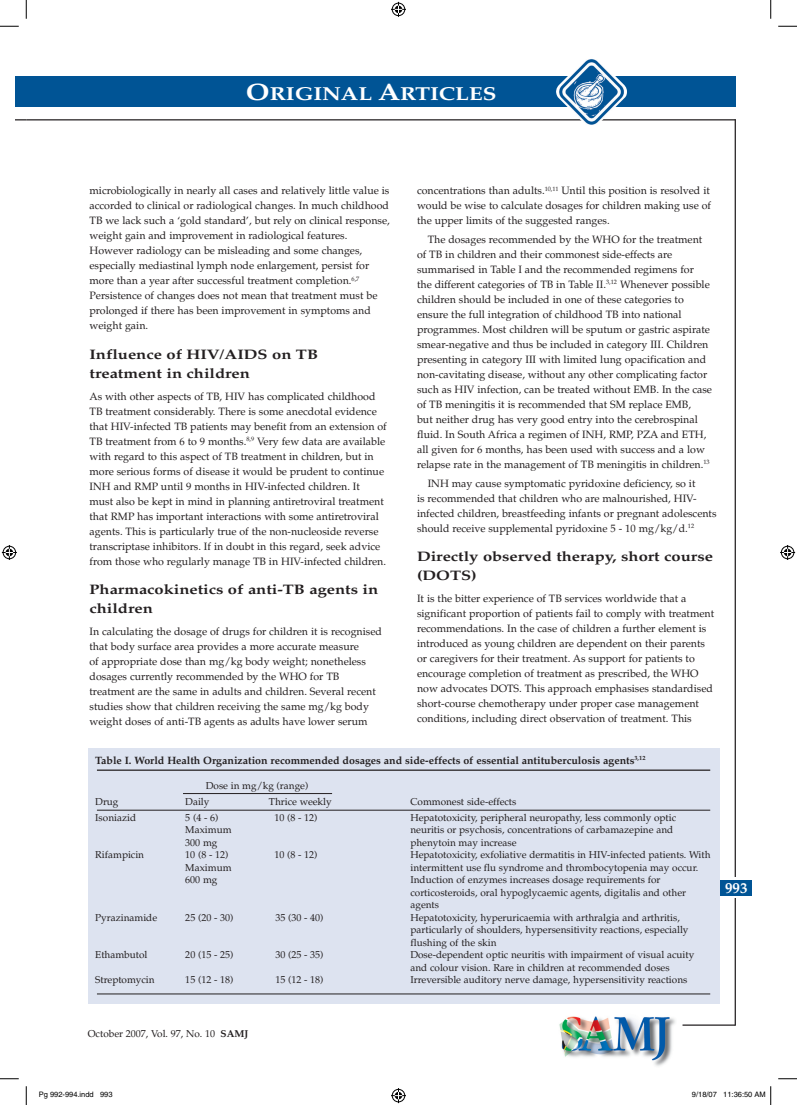
<style>
.page{position:relative;width:797px;height:1105px;background:#fff}
.page>*{position:absolute;margin:0;border:0;box-sizing:border-box;transform-origin:0 0}
.t1{font:700 18.75px "Palatino";color:#fff;scale:1.2 1}
.t2{font:700 15px "Palatino";color:#fff}
.t3{font:700 13.75px/18.8px "Palatino";color:#231f20;scale:1.2 1}
.t4{font:10.62px/15px "Palatino";color:#231f20}
.t5{font:700 10.62px "Palatino";color:#231f20}
.t6{font:10px/12.5px "Palatino";color:#231f20}
.t7{font:7.5px "Helvetica";color:#000}
.s1{font-size:23.75px}
.s2{font-weight:700}
</style>
<div class="page">
<div style="left:16px;top:77px;width:10px;height:30px;background:#005495"></div>
<hr style="left:734px;top:119px;width:2px;height:906px;background:#231f20">
<div style="left:723px;top:877px;width:23px;height:21px;background:#fff"></div>
<hr style="left:682px;top:1024px;width:53px;height:2px;background:#231f20">
<div style="left:26px;top:77px;width:709px;height:30px;background:#005495"></div>
<hr style="left:26px;top:119px;width:709px;height:1px;background:#231f20">
<img style="left:555px;top:59px;width:72px;height:66px">
<div style="left:719px;top:880px;width:32px;height:16px;background:#005495"></div>
<div style="left:88px;top:748px;width:631px;height:255px;background:#dde3f0"></div>
<hr style="left:97px;top:769px;width:613px;height:2px;background:#231f20">
<hr style="left:183px;top:793px;width:149px;height:1px;background:#231f20">
<hr style="left:97px;top:810px;width:613px;height:1px;background:#231f20">
<hr style="left:97px;top:994px;width:613px;height:1px;background:#231f20">
<img style="left:559px;top:1016px;width:117px;height:50px">
<svg style="left:0;top:25px;width:19px;height:2px"></svg>
<svg style="left:778px;top:25px;width:19px;height:2px"></svg>
<svg style="left:0;top:1078px;width:19px;height:1px"></svg>
<svg style="left:778px;top:1078px;width:19px;height:1px"></svg>
<svg style="left:25px;top:0;width:2px;height:19px"></svg>
<svg style="left:25px;top:1086px;width:2px;height:19px"></svg>
<svg style="left:770px;top:0;width:1px;height:19px"></svg>
<svg style="left:391px;top:2px;width:15px;height:15px"></svg>
<svg style="left:391px;top:1088px;width:15px;height:15px"></svg>
<svg style="left:2px;top:545px;width:15px;height:15px"></svg>
<svg style="left:780px;top:545px;width:15px;height:15px"></svg>
<svg style="left:770px;top:1086px;width:1px;height:19px"></svg>
<h1 class="t1" style="left:246px;top:82px;width:210px"><span class="s1">O</span>RIGINAL <span class="s1">A</span>RTICLES</h1>
<p class="t4" style="left:417px;top:183px;width:295px;text-align:justify">concentrations than adults.<sup>10,11</sup> Until this position is resolved it would be wise to calculate dosages for children making use of the upper limits of the suggested ranges.</p>
<p class="t4" style="left:417px;top:232px;width:296px;text-indent:11px">The dosages recommended by the WHO for the treatment of TB in children and their commonest side-effects are summarised in Table I and the recommended regimens for<br>the different categories of TB in Table II.<sup>3,12</sup> Whenever possible children should be included in one of these categories to ensure the full integration of childhood TB into national programmes. Most children will be sputum or gastric aspirate smear-negative and thus be included in category III. Children presenting in category III with limited lung opacification and non-cavitating disease, without any other complicating factor such as HIV infection, can be treated without EMB. In the case of TB meningitis it is recommended that SM replace EMB,<br>but neither drug has very good entry into the cerebrospinal fluid. In South Africa a regimen of INH, RMP, PZA and ETH, all given for 6 months, has been used with success and a low relapse rate in the management of TB meningitis in children.<sup>13</sup></p>
<p class="t4" style="left:417px;top:476px;width:301px;text-indent:11px">INH may cause symptomatic pyridoxine deficiency, so it<br>is recommended that children who are malnourished, HIV&shy;infected children, breastfeeding infants or pregnant adolescents should receive supplemental pyridoxine 5 - 10 mg/kg/d.<sup>12</sup></p>
<p class="t3" style="left:417px;top:547px;width:248px">Directly observed therapy, short course (DOTS)</p>
<p class="t4" style="left:417px;top:591px;width:299px">It is the bitter experience of TB services worldwide that a significant proportion of patients fail to comply with treatment recommendations. In the case of children a further element is introduced as young children are dependent on their parents or caregivers for their treatment. As support for patients to encourage completion of treatment as prescribed, the WHO now advocates DOTS. This approach emphasises standardised short-course chemotherapy under proper case management conditions, including direct observation of treatment. This</p>
<p class="t5" style="left:95px;top:753px;width:551px">Table I. World Health Organization recommended dosages and side-effects of essential antituberculosis agents<sup>3,12</sup></p>
<p class="t6" style="left:206px;top:779px;width:104px">Dose in mg/kg (range)</p>
<p class="t6" style="left:95px;top:795px;width:25px">Drug</p>
<p class="t6" style="left:185px;top:795px;width:26px">Daily</p>
<p class="t6" style="left:269px;top:795px;width:64px">Thrice weekly</p>
<p class="t6" style="left:410px;top:795px;width:107px">Commonest side-effects</p>
<p class="t6" style="left:95px;top:811px;width:42px">Isoniazid</p>
<p class="t6" style="left:185px;top:811px;width:35px">5 (4 - 6)</p>
<p class="t6" style="left:274px;top:811px;width:45px">10 (8 - 12)</p>
<p class="t6" style="left:410px;top:811px;width:267px">Hepatotoxicity, peripheral neuropathy, less commonly optic</p>
<p class="t6" style="left:185px;top:824px;width:48px">Maximum</p>
<p class="t6" style="left:410px;top:824px;width:264px">neuritis or psychosis, concentrations of carbamazepine and</p>
<p class="t6" style="left:185px;top:836px;width:34px">300 mg</p>
<p class="t6" style="left:410px;top:836px;width:108px">phenytoin may increase</p>
<p class="t6" style="left:95px;top:849px;width:50px">Rifampicin</p>
<p class="t6" style="left:185px;top:849px;width:45px">10 (8 - 12)</p>
<p class="t6" style="left:274px;top:849px;width:45px">10 (8 - 12)</p>
<p class="t6" style="left:410px;top:849px;width:302px">Hepatotoxicity, exfoliative dermatitis in HIV-infected patients. With</p>
<p class="t6" style="left:185px;top:861px;width:48px">Maximum</p>
<p class="t6" style="left:410px;top:861px;width:289px">intermittent use flu syndrome and thrombocytopenia may occur.</p>
<p class="t6" style="left:185px;top:874px;width:34px">600 mg</p>
<p class="t6" style="left:410px;top:874px;width:277px">Induction of enzymes increases dosage requirements for corticosteroids, oral hypoglycaemic agents, digitalis and other agents</p>
<p class="t6" style="left:95px;top:911px;width:63px">Pyrazinamide</p>
<p class="t6" style="left:185px;top:911px;width:50px">25 (20 - 30)</p>
<p class="t6" style="left:275px;top:911px;width:50px">35 (30 - 40)</p>
<p class="t6" style="left:410px;top:911px;width:279px">Hepatotoxicity, hyperuricaemia with arthralgia and arthritis, particularly of shoulders, hypersensitivity reactions, especially flushing of the skin</p>
<p class="t6" style="left:95px;top:949px;width:54px">Ethambutol</p>
<p class="t6" style="left:185px;top:949px;width:50px">20 (15 - 25)</p>
<p class="t6" style="left:275px;top:949px;width:50px">30 (25 - 35)</p>
<p class="t6" style="left:410px;top:949px;width:285px">Dose-dependent optic neuritis with impairment of visual acuity and colour vision. Rare in children at recommended doses</p>
<p class="t6" style="left:95px;top:974px;width:61px">Streptomycin</p>
<p class="t6" style="left:185px;top:974px;width:50px">15 (12 - 18)</p>
<p class="t6" style="left:275px;top:974px;width:50px">15 (12 - 18)</p>
<p class="t6" style="left:410px;top:974px;width:278px">Irreversible auditory nerve damage, hypersensitivity reactions</p>
<p class="t4" style="left:89px;top:183px;width:302px">microbiologically in nearly all cases and relatively little value is accorded to clinical or radiological changes. In much childhood TB we lack such a ‘gold standard’, but rely on clinical response, weight gain and improvement in radiological features.<br>However radiology can be misleading and some changes, especially mediastinal lymph node enlargement, persist for more than a year after successful treatment completion.<sup>6,7<br></sup>Persistence of changes does not mean that treatment must be prolonged if there has been improvement in symptoms and weight gain.</p>
<p class="t3" style="left:89px;top:345px;width:192px">Influence of HIV/AIDS on TB treatment in children</p>
<p class="t4" style="left:89px;top:389px;width:299px">As with other aspects of TB, HIV has complicated childhood TB treatment considerably. There is some anecdotal evidence that HIV-infected TB patients may benefit from an extension of TB treatment from 6 to 9 months.<sup>8,9</sup> Very few data are available with regard to this aspect of TB treatment in children, but in more serious forms of disease it would be prudent to continue INH and RMP until 9 months in HIV-infected children. It<br>must also be kept in mind in planning antiretroviral treatment that RMP has important interactions with some antiretroviral agents. This is particularly true of the non-nucleoside reverse transcriptase inhibitors. If in doubt in this regard, seek advice from those who regularly manage TB in HIV-infected children.</p>
<p class="t3" style="left:89px;top:580px;width:242px">Pharmacokinetics of anti-TB agents in children</p>
<p class="t4" style="left:89px;top:624px;width:294px">In calculating the dosage of drugs for children it is recognised that body surface area provides a more accurate measure<br>of appropriate dose than mg/kg body weight; nonetheless dosages currently recommended by the WHO for TB treatment are the same in adults and children. Several recent studies show that children receiving the same mg/kg body weight doses of anti-TB agents as adults have lower serum</p>
<h2 class="t2" style="left:725px;top:879px;width:24px">993</h2>
<p class="t6" style="left:88px;top:1028px;width:162px">October 2007, Vol. 97, No. 10 <span class="s2">SAMJ</span></p>
<p class="t7" style="left:39px;top:1090px;width:75px">Pg 992-994.indd 993</p>
<p class="t7" style="left:692px;top:1090px;width:75px">9/18/07 11:36:50 AM</p>
</div>
